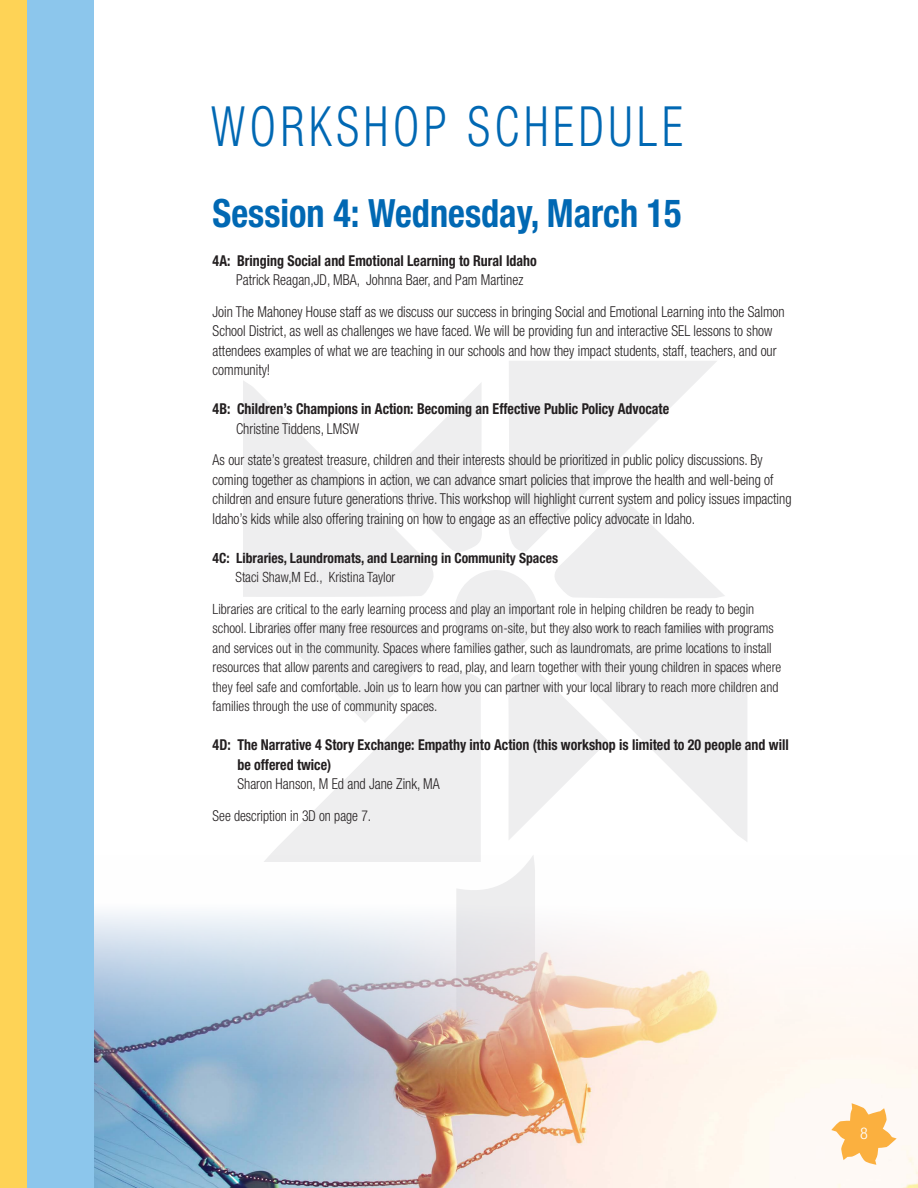
<style>
.page{position:relative;width:918px;height:1188px;background:#fff}
.page>*{position:absolute;margin:0;border:0;box-sizing:border-box;transform-origin:0 0}
.t1{font:300 condensed 55.5px "Helvetica Neue";letter-spacing:.1em;color:#0168b3;scale:.85 1}
.t2{font:700 condensed 39px "Helvetica Neue";color:#0168b3;scale:.93 1}
.t3{font:300 condensed 16.2px "Helvetica Neue";color:#fff}
.t4{font:300 condensed 15px/19.5px "Helvetica Neue";color:#231f20;scale:.93 1}
.t5{font:700 condensed 15px/19.5px "Helvetica Neue";color:#231f20;scale:.93 1}
.t6{font:300 condensed 15px "Helvetica Neue";color:#231f20;scale:.91 1}
.t7{font:300 condensed 14.1px/19.5px "Helvetica Neue";color:#231f20;scale:.96 1}
.t8{font:700 condensed 14.1px "Helvetica Neue";color:#231f20;scale:.96 1}
</style>
<div class="page">
<svg style="left:243px;top:361px;width:504px;height:494px"></svg>
<img style="left:94px;top:855px;width:824px;height:333px">
<div style="left:0;top:0;width:29px;height:1188px;background:#fed356"></div>
<div style="left:27px;top:0;width:67px;height:1188px;background:#8cc6ec"></div>
<svg style="left:831px;top:1103px;width:66px;height:62px"></svg>
<p class="t1" style="left:211px;top:94px;width:557px">WORKSHOP SCHEDULE</p>
<p class="t2" style="left:213px;top:189px;width:506px">Session 4: Wednesday, March 15</p>
<p class="t5" style="left:213px;top:251px;width:350px">4A: Bringing Social and Emotional Learning to Rural Idaho</p>
<p class="t4" style="left:236px;top:270px;width:310px">Patrick Reagan,JD, MBA, Johnna Baer, and Pam Martinez</p>
<p class="t4" style="left:213px;top:302px;width:617px">Join The Mahoney House staff as we discuss our success in bringing Social and Emotional Learning into the Salmon School District, as well as challenges we have faced. We will be providing fun and interactive SEL lessons to show attendees examples of what we are teaching in our schools and how they impact students, staff, teachers, and our community!</p>
<p class="t5" style="left:213px;top:399px;width:492px">4B: Children’s Champions in Action: Becoming an Effective Public Policy Advocate</p>
<p class="t4" style="left:236px;top:419px;width:134px">Christine Tiddens, LMSW</p>
<p class="t4" style="left:213px;top:450px;width:624px">As our state’s greatest treasure, children and their interests should be prioritized in public policy discussions. By coming together as champions in action, we can advance smart policies that improve the health and well-being of children and ensure future generations thrive. This workshop will highlight current system and policy issues impacting Idaho’s kids while also offering training on how to engage as an effective policy advocate in Idaho.</p>
<p class="t8" style="left:213px;top:549px;width:361px">4C: Libraries, Laundromats, and Learning in Community Spaces</p>
<p class="t7" style="left:235px;top:567px;width:168px">Staci Shaw,M Ed., Kristina Taylor</p>
<p class="t7" style="left:213px;top:599px;width:594px">Libraries are critical to the early learning process and play an important role in helping children be ready to begin school. Libraries offer many free resources and programs on-site, but they also work to reach families with programs and services out in the community. Spaces where families gather, such as laundromats, are prime locations to install resources that allow parents and caregivers to read, play, and learn together with their young children in spaces where they feel safe and comfortable. Join us to learn how you can partner with your local library to reach more children and families through the use of community spaces.</p>
<p class="t5" style="left:237px;top:735px;width:594px;text-indent:-25px">4D: The Narrative 4 Story Exchange: Empathy into Action (this workshop is limited to 20 people and will be offered twice)</p>
<p class="t4" style="left:237px;top:774px;width:219px">Sharon Hanson, M Ed and Jane Zink, MA</p>
<p class="t6" style="left:213px;top:807px;width:176px">See description in 3D on page 7.</p>
<p class="t3" style="left:860px;top:1124px;width:9px">8</p>
</div>
